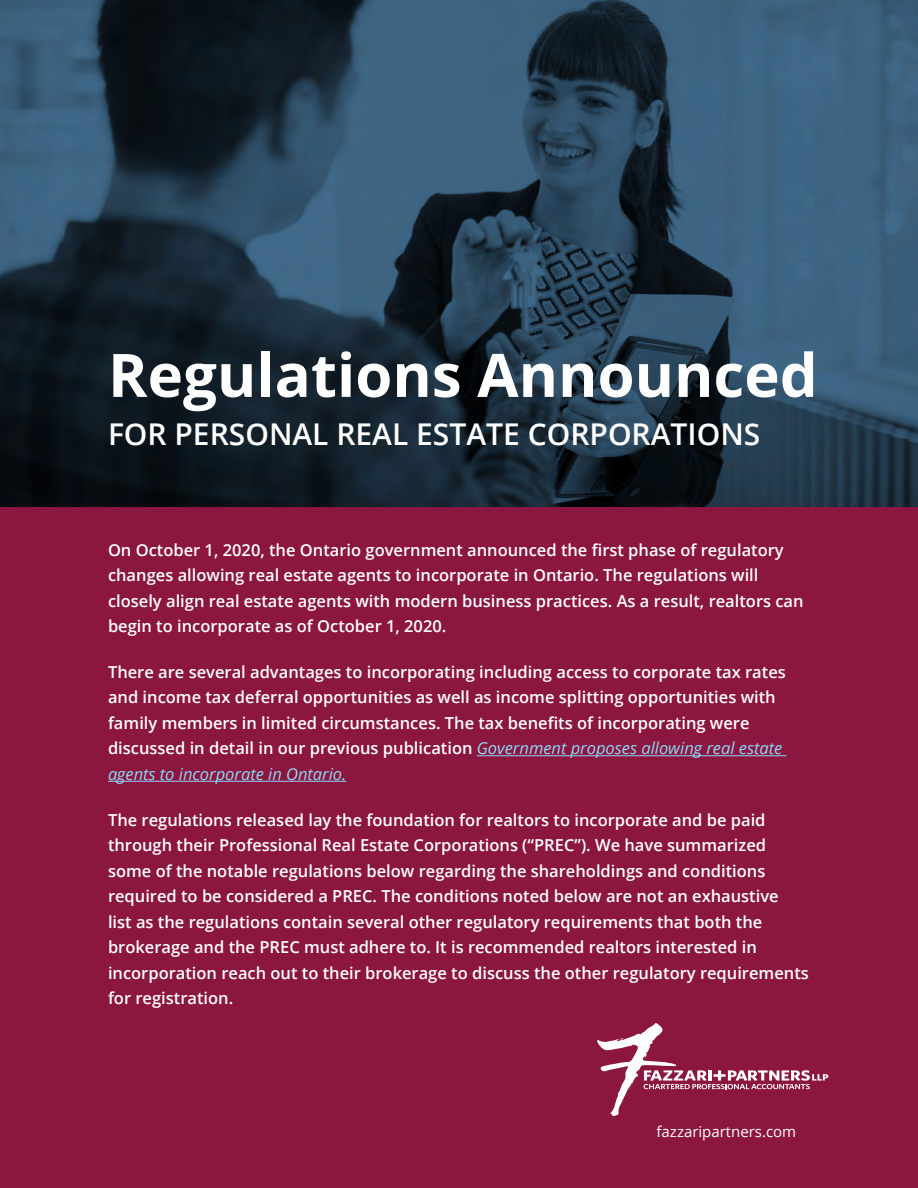
<style>
.page{position:relative;width:918px;height:1188px;background:#fff}
.page>*{position:absolute;margin:0;border:0;box-sizing:border-box;transform-origin:0 0}
.t1{font:700 60px "Open Sans";color:#fff}
.t2{font:600 30px "Open Sans";color:#fff}
.t3{font:600 16.5px/25.5px "Open Sans";color:#fff}
.t4{font:15px "Open Sans";color:#fff}
.s1{font-weight:400;font-style:italic;color:#8ed8f8}
</style>
<div class="page">
<img style="left:0;top:0;width:918px;height:508px">
<div style="left:0;top:508px;width:918px;height:680px;background:#8b163f"></div>
<hr style="left:477px;top:755px;width:310px;height:1px;background:#8ed8f8">
<hr style="left:108px;top:781px;width:238px;height:1px;background:#8ed8f8">
<svg style="left:597px;top:1023px;width:231px;height:93px"></svg>
<h1 class="t1" style="left:108px;top:333px;width:711px">Regulations Announced</h1>
<h2 class="t2" style="left:108px;top:413px;width:654px">FOR PERSONAL REAL ESTATE CORPORATIONS</h2>
<p class="t3" style="left:108px;top:537px;width:697px">On October 1, 2020, the Ontario government announced the first phase of regulatory changes allowing real estate agents to incorporate in Ontario. The regulations will closely align real estate agents with modern business practices. As a result, realtors can begin to incorporate as of October 1, 2020.</p>
<p class="t3" style="left:108px;top:659px;width:679px">There are several advantages to incorporating including access to corporate tax rates and income tax deferral opportunities as well as income splitting opportunities with family members in limited circumstances. The tax benefits of incorporating were discussed in detail in our previous publication <span class="s1">Government proposes allowing real estate agents to incorporate in Ontario.</span></p>
<p class="t3" style="left:108px;top:807px;width:702px">The regulations released lay the foundation for realtors to incorporate and be paid through their Professional Real Estate Corporations (“PREC”). We have summarized some of the notable regulations below regarding the shareholdings and conditions required to be considered a PREC. The conditions noted below are not an exhaustive<br>list as the regulations contain several other regulatory requirements that both the brokerage and the PREC must adhere to. It is recommended realtors interested in incorporation reach out to their brokerage to discuss the other regulatory requirements for registration.</p>
<p class="t4" style="left:657px;top:1122px;width:141px">fazzaripartners.com</p>
</div>
